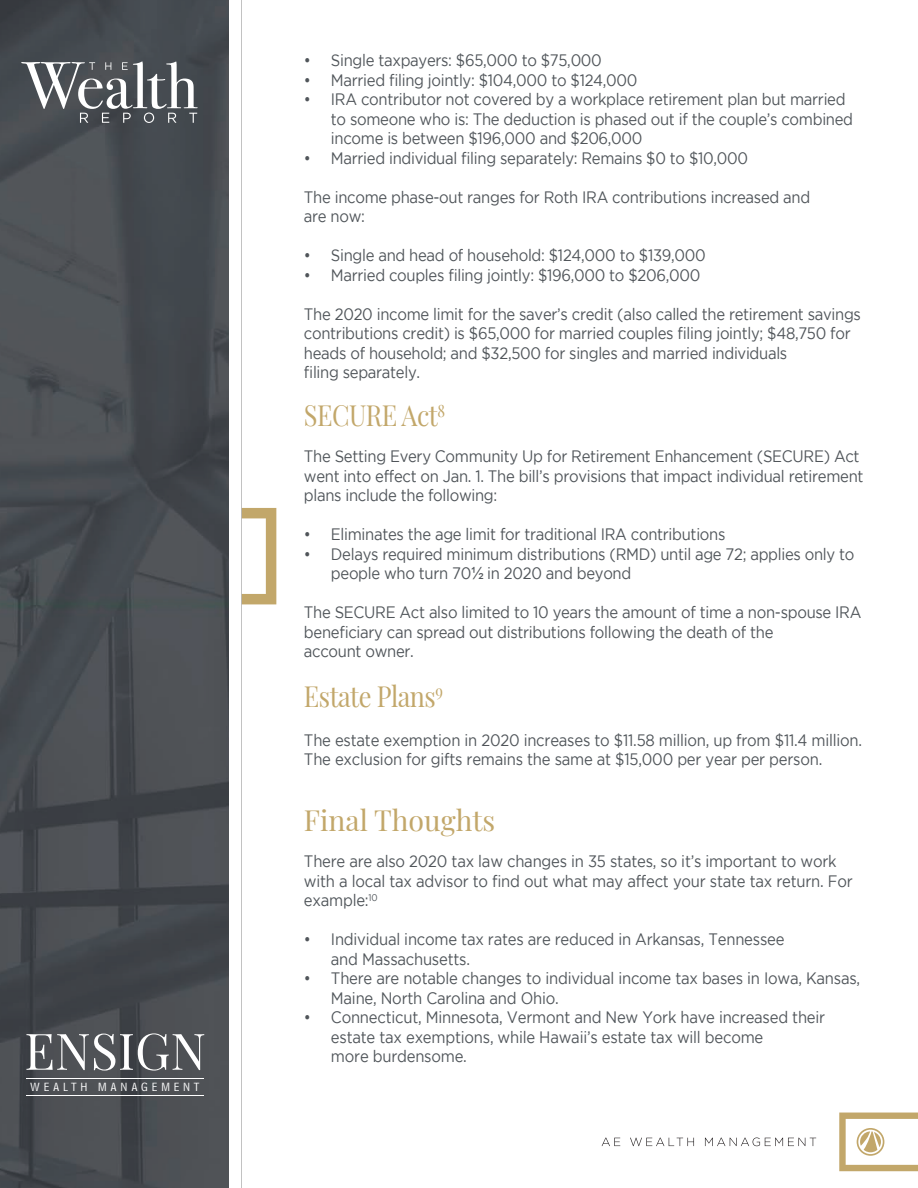
<style>
.page{position:relative;width:918px;height:1188px;background:#fff}
.page>*{position:absolute;margin:0;border:0;box-sizing:border-box;transform-origin:0 0}
.t1{font:50.4px "Playfair Display";color:#fff}
.t2{font:28.5px "Playfair Display";letter-spacing:-.02em;color:#c2a76a;scale:.89 1}
.t3{font:28.5px "Playfair Display";color:#c2a76a}
.t4{font:16.5px/19.5px "Gotham";letter-spacing:-.02em;color:#50555a;scale:.9 1}
.t5{font:12.6px "Bell Centennial Std Address";letter-spacing:.3em;color:#fff}
.s1{font-family:"Arial"}
</style>
<div class="page">
<svg style="left:242px;top:508px;width:34px;height:96px"></svg>
<hr style="left:240px;top:0;width:2px;height:1188px;background:#bababa">
<img style="left:0;top:0;width:229px;height:1188px">
<svg style="left:21px;top:61px;width:177px;height:62px"></svg>
<svg style="left:839px;top:1113px;width:79px;height:58px"></svg>
<svg style="left:602px;top:1138px;width:18px;height:8px"></svg>
<svg style="left:630px;top:1138px;width:64px;height:8px"></svg>
<svg style="left:705px;top:1138px;width:111px;height:8px"></svg>
<hr style="left:26px;top:1078px;width:178px;height:1px;background:#fff">
<hr style="left:26px;top:1095px;width:178px;height:1px;background:#fff">
<h1 class="t1" style="left:24px;top:1019px;width:183px">ENSIGN</h1>
<p class="t5" style="left:30px;top:1080px;width:171px">WEALTH MANAGEMENT</p>
<p class="t4" style="left:304px;top:50px;width:333px">• Single taxpayers: $65,000 to $75,000</p>
<p class="t4" style="left:304px;top:70px;width:372px">• Married filing jointly: $104,000 to $124,000</p>
<p class="t4" style="left:331px;top:89px;width:582px;text-indent:-27px">• IRA contributor not covered by a workplace retirement plan but married to someone who is: The deduction is phased out if the couple’s combined income is between $196,000 and $206,000</p>
<p class="t4" style="left:304px;top:148px;width:495px">• Married individual filing separately: Remains $0 to $10,000</p>
<p class="t4" style="left:304px;top:187px;width:564px">The income phase-out ranges for Roth IRA contributions increased and are now:</p>
<p class="t4" style="left:304px;top:245px;width:448px">• Single and head of household: $124,000 to $139,000</p>
<p class="t4" style="left:304px;top:265px;width:442px">• Married couples filing jointly: $196,000 to $206,000</p>
<p class="t4" style="left:304px;top:304px;width:620px">The 2020 income limit for the saver’s credit (also called the retirement savings contributions credit) is $65,000 for married couples filing jointly; $48,750 for heads of household; and $32,500 for singles and married individuals<br>filing separately.</p>
<h2 class="t2" style="left:304px;top:393px;width:160px">SECURE Act<sup>8</sup></h2>
<p class="t4" style="left:304px;top:446px;width:623px">The Setting Every Community Up for Retirement Enhancement (SECURE) Act went into effect on Jan. 1. The bill’s provisions that impact individual retirement plans include the following:</p>
<p class="t4" style="left:304px;top:524px;width:470px">• Eliminates the age limit for traditional IRA contributions</p>
<p class="t4" style="left:331px;top:544px;width:583px;text-indent:-27px">• Delays required minimum distributions (RMD) until age 72; applies only to people who turn 70<span class="s1">½</span> in 2020 and beyond</p>
<p class="t4" style="left:304px;top:602px;width:621px">The SECURE Act also limited to 10 years the amount of time a non-spouse IRA beneficiary can spread out distributions following the death of the<br>account owner.</p>
<h2 class="t2" style="left:304px;top:674px;width:158px">Estate Plans<sup>9</sup></h2>
<p class="t4" style="left:304px;top:730px;width:622px">The estate exemption in 2020 increases to $11.58 million, up from $11.4 million.<br>The exclusion for gifts remains the same at $15,000 per year per person.</p>
<h2 class="t3" style="left:304px;top:798px;width:193px">Final Thoughts</h2>
<p class="t4" style="left:304px;top:851px;width:611px">There are also 2020 tax law changes in 35 states, so it’s important to work with a local tax advisor to find out what may affect your state tax return. For example:<sup>10</sup></p>
<p class="t4" style="left:331px;top:929px;width:506px;text-indent:-27px">• Individual income tax rates are reduced in Arkansas, Tennessee and Massachusetts.</p>
<p class="t4" style="left:331px;top:968px;width:590px;text-indent:-27px">• There are notable changes to individual income tax bases in Iowa, Kansas,<br>Maine, North Carolina and Ohio.</p>
<p class="t4" style="left:331px;top:1007px;width:551px;text-indent:-27px">• Connecticut, Minnesota, Vermont and New York have increased their estate tax exemptions, while Hawaii’s estate tax will become</p>
<p class="t4" style="left:331px;top:1046px;width:153px">more burdensome.</p>
</div>
